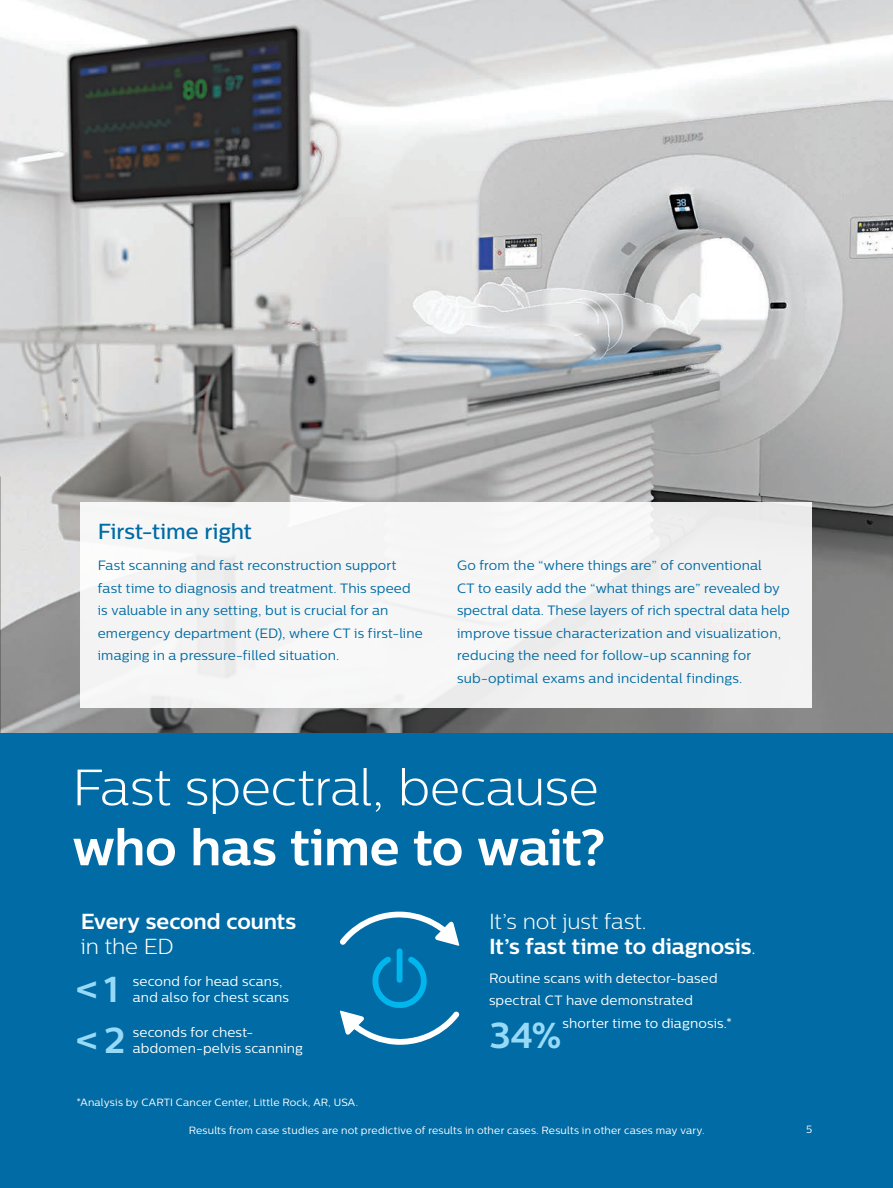
<style>
.page{position:relative;width:893px;height:1188px;background:#fff}
.page>*{position:absolute;margin:0;border:0;box-sizing:border-box;transform-origin:0 0}
.t1{font:300 51px "Centrale Sans";letter-spacing:-.01em;color:#fff}
.t2{font:700 51px "Centrale Sans";letter-spacing:-.015em;color:#fff}
.t3{font:700 36px "Centrale Sans";color:#97daf8}
.t4{font:700 21.75px/25.5px "Centrale Sans";letter-spacing:-.005em;color:#fff}
.t5{font:500 21.75px "Centrale Sans";letter-spacing:-.01em;color:#006ba4}
.t6{font:300 21.75px "Centrale Sans";letter-spacing:-.005em;color:#fff}
.t7{font:13.5px/22.5px "Centrale Sans";letter-spacing:.01em;color:#006ba4}
.t8{font:13.5px/16.5px "Centrale Sans";letter-spacing:.01em;color:#fff}
.t9{font:10.5px "Centrale Sans";letter-spacing:.02em;color:#fff}
.s1{color:#52575f}
.s2{font-weight:300}
</style>
<div class="page">
<img style="left:0;top:0;width:893px;height:733px">
<div style="left:0;top:733px;width:893px;height:455px;background:#006ba4"></div>
<div style="left:81px;top:502px;width:731px;height:206px;background:#f4f4f4"></div>
<svg style="left:340px;top:912px;width:119px;height:133px"></svg>
<h3 class="t5" style="left:98px;top:519px;width:156px">First-time right</h3>
<p class="t7" style="left:98px;top:554px;width:327px">Fast scanning and fast reconstruction support fast time to diagnosis and treatment. This speed is valuable in any setting, but is crucial for an emergency department (ED), where CT is first-line imaging in a pressure-filled situation<span class="s1">.</span></p>
<p class="t7" style="left:457px;top:554px;width:334px">Go from the “where things are” of conventional<br>CT to easily add the “what things are” revealed by spectral data. These layers of rich spectral data help improve tissue characterization and visualization, reducing the need for follow-up scanning for sub-optimal exams and incidental findings.</p>
<h1 class="t1" style="left:72px;top:758px;width:528px">Fast spectral, because</h1>
<h1 class="t2" style="left:72px;top:817px;width:535px">who has time to wait?</h1>
<h3 class="t4" style="left:81px;top:908px;width:217px">Every second counts</h3>
<h3 class="t6" style="left:81px;top:935px;width:94px">in the ED</h3>
<p class="t8" style="left:133px;top:972px;width:158px">second for head scans, and also for chest scans</p>
<h2 class="t3" style="left:77px;top:968px;width:44px">&lt; 1</h2>
<h2 class="t3" style="left:77px;top:1019px;width:50px">&lt; 2</h2>
<p class="t8" style="left:133px;top:1023px;width:122px">seconds for chest-</p>
<p class="t8" style="left:133px;top:1040px;width:172px">abdomen-pelvis scanning</p>
<h3 class="t4" style="left:489px;top:908px;width:269px"><span class="s2">It’s not just fast.<br></span>It’s fast time to diagnosis<span class="s2">.</span></h3>
<p class="t8" style="left:489px;top:970px;width:230px">Routine scans with detector-based</p>
<p class="t8" style="left:489px;top:992px;width:205px">spectral CT have demonstrated</p>
<p class="t8" style="left:562px;top:1015px;width:171px">shorter time to diagnosis.*</p>
<h2 class="t3" style="left:489px;top:1013px;width:74px">34%</h2>
<p class="t9" style="left:77px;top:1097px;width:283px">*Analysis by CARTI Cancer Center, Little Rock, AR, USA.</p>
<p class="t9" style="left:189px;top:1124px;width:517px">Results from case studies are not predictive of results in other cases. Results in other cases may vary.</p>
<p class="t9" style="left:806px;top:1123px;width:8px">5</p>
</div>
